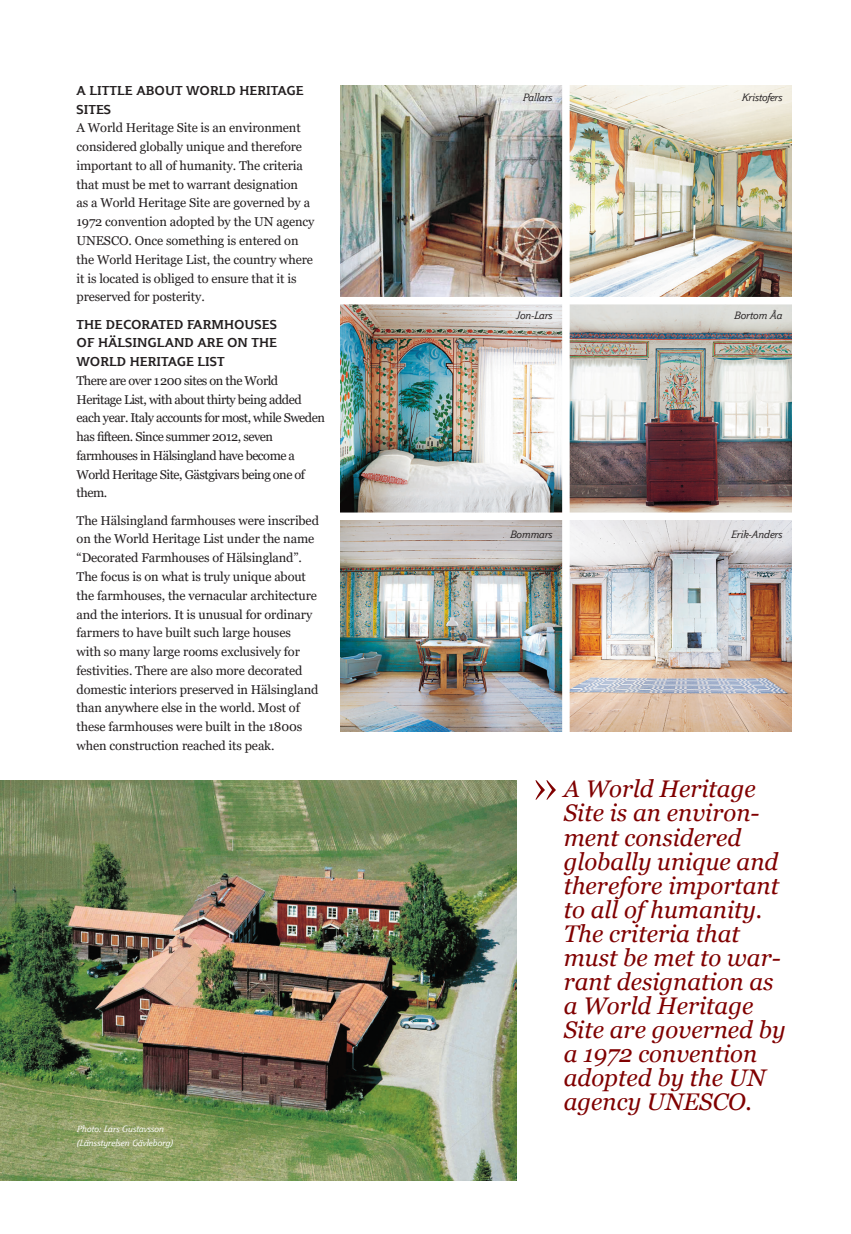
<style>
.page{position:relative;width:851px;height:1234px;background:#fff}
.page>*{position:absolute;margin:0;border:0;box-sizing:border-box;transform-origin:0 0}
.t1{font:italic 24px/24px "Georgia";color:#800101}
.t2{font:12.75px/18.8px "Georgia";letter-spacing:-.01em;color:#231f20}
.t3{font:12.75px/18.8px "Georgia";letter-spacing:-.04em;color:#231f20}
.t4{font:700 12.75px/18.8px "Plume";color:#231f20}
.t5{font:italic 10.5px "Plume";letter-spacing:-.015em;color:#231f20}
.t6{font:italic 9px/13.5px "Plume";letter-spacing:-.01em;color:#fff}
</style>
<div class="page">
<img style="left:0;top:780px;width:516px;height:400px">
<svg style="left:535px;top:780px;width:21px;height:19px"></svg>
<img style="left:340px;top:85px;width:222px;height:646px">
<img style="left:569px;top:304px;width:222px;height:427px">
<img style="left:569px;top:85px;width:222px;height:212px">
<div style="left:333px;top:297px;width:473px;height:7px;background:#fff"></div>
<div style="left:333px;top:512px;width:473px;height:8px;background:#fff"></div>
<p class="t4" style="left:77px;top:81px;width:229px">A LITTLE ABOUT WORLD HERITAGE<br>SITES</p>
<p class="t2" style="left:77px;top:119px;width:239px">A World Heritage Site is an environment considered globally unique and therefore important to all of humanity. The criteria that must be met to warrant designation<br>as a World Heritage Site are governed by a 1972 convention adopted by the UN agency UNESCO. Once something is entered on the World Heritage List, the country where it is located is obliged to ensure that it is preserved for posterity.</p>
<p class="t4" style="left:77px;top:314px;width:202px;text-align:justify">THE DECORATED FARMHOUSES OF HÄLSINGLAND ARE ON THE WORLD HERITAGE LIST</p>
<p class="t3" style="left:77px;top:371px;width:250px">There are over 1200 sites on the World Heritage List, with about thirty being added each year. Italy accounts for most, while Sweden has fifteen. Since summer 2012, seven farmhouses in Hälsingland have become a World Heritage Site, Gästgivars being one of them.</p>
<p class="t2" style="left:77px;top:511px;width:244px">The Hälsingland farmhouses were inscribed on the World Heritage List under the name “Decorated Farmhouses of Hälsingland”.<br>The focus is on what is truly unique about the farmhouses, the vernacular architecture and the interiors. It is unusual for ordinary farmers to have built such large houses<br>with so many large rooms exclusively for festivities. There are also more decorated domestic interiors preserved in Hälsingland than anywhere else in the world. Most of these farmhouses were built in the 1800s when construction reached its peak.</p>
<p class="t6" style="left:77px;top:1121px;width:97px">Photo: Lars Gustavsson (Länsstyrelsen Gävleborg)</p>
<p class="t5" style="left:522px;top:90px;width:31px">Pallars</p>
<p class="t5" style="left:741px;top:90px;width:42px">Kristofers</p>
<p class="t5" style="left:515px;top:308px;width:38px">Jon-Lars</p>
<p class="t5" style="left:733px;top:308px;width:49px">Bortom Åa</p>
<p class="t5" style="left:509px;top:527px;width:44px">Bommars</p>
<p class="t5" style="left:730px;top:527px;width:53px">Erik-Anders</p>
<p class="t1" style="left:563px;top:777px;width:223px">A World Heritage<br>Site is an environ&shy;ment considered globally unique and therefore important to all of humanity.<br>The criteria that must be met to war&shy;rant designation as a World Heritage<br>Site are governed by a 1972 convention adopted by the UN agency UNESCO.</p>
</div>
